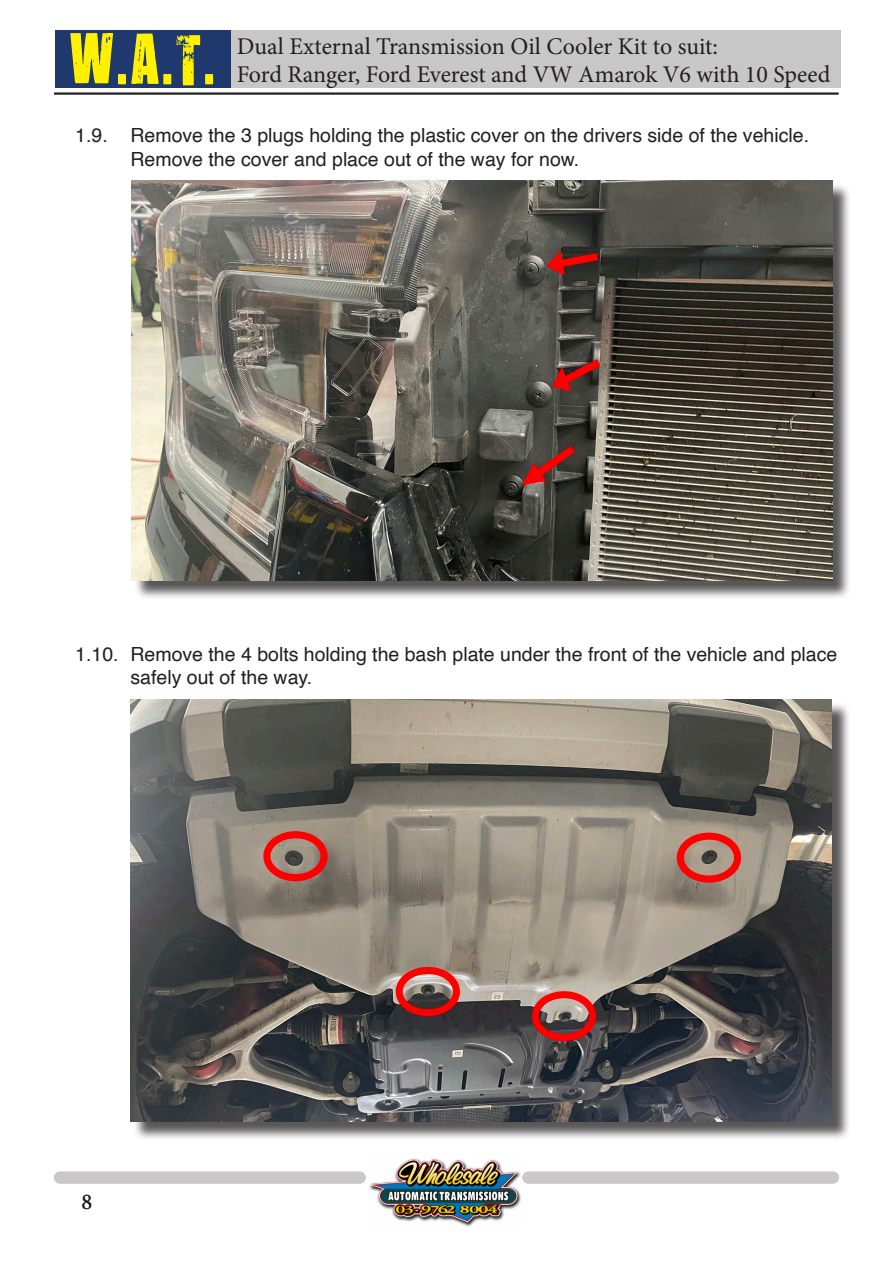
<style>
.page{position:relative;width:893px;height:1263px;background:#fff}
.page>*{position:absolute;margin:0;border:0;box-sizing:border-box;transform-origin:0 0}
.t1{font:58.5px "You Are Loved";color:#fff101}
.t2{font:24px/28.8px "Minion Pro";letter-spacing:-.005em;color:#231f20}
.t3{font:22.5px "Minion Pro";color:#231f20}
.t4{font:19.5px/23.4px "Helvetica";color:#231f20}
</style>
<div class="page">
<div style="left:231px;top:30px;width:609px;height:58px;background:#c8c7c7"></div>
<div style="left:55px;top:30px;width:176px;height:58px;background:#1f386d"></div>
<img style="left:369px;top:1158px;width:152px;height:69px">
<div style="left:54px;top:1172px;width:312px;height:11px;background:#cbc8c9;border-radius:6px"></div>
<div style="left:522px;top:1172px;width:317px;height:11px;background:#cbc8c9;border-radius:6px"></div>
<hr style="left:54px;top:93px;width:784px;height:1px;background:#231f20">
<hr style="left:54px;top:94px;width:784px;height:1px;background:#231f20">
<div style="left:134px;top:183px;width:717px;height:416px;background:#231f20;opacity:.75"></div>
<img style="left:132px;top:181px;width:700px;height:399px">
<div style="left:133px;top:702px;width:718px;height:438px;background:#231f20;opacity:.75"></div>
<img style="left:131px;top:700px;width:701px;height:421px">
<h1 class="t1" style="left:70px;top:21px;width:149px">W.A.T.</h1>
<p class="t2" style="left:237px;top:32px;width:595px">Dual External Transmission Oil Cooler Kit to suit:<br>Ford Ranger, Ford Everest and VW Amarok V6 with 10 Speed</p>
<p class="t4" style="left:131px;top:124px;width:680px;text-indent:-55px">1.9. Remove the 3 plugs holding the plastic cover on the drivers side of the vehicle.<br>Remove the cover and place out of the way for now.</p>
<p class="t4" style="left:131px;top:643px;width:708px;text-indent:-55px">1.10. Remove the 4 bolts holding the bash plate under the front of the vehicle and place safely out of the way.</p>
<p class="t3" style="left:82px;top:1187px;width:12px">8</p>
</div>
